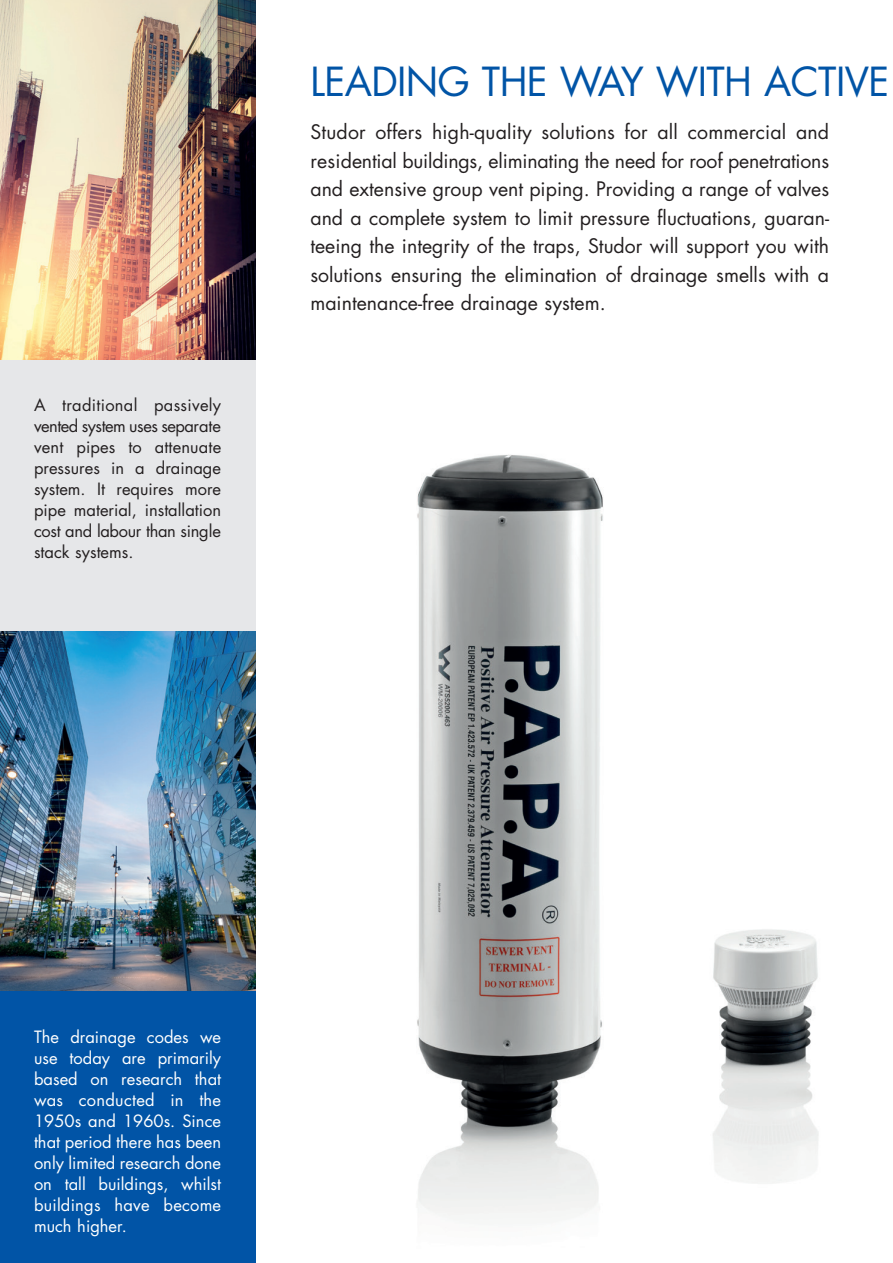
<style>
.page{position:relative;width:893px;height:1263px;background:#fff}
.page>*{position:absolute;margin:0;border:0;box-sizing:border-box;transform-origin:0 0}
.t1{font:39px "Futura Std";letter-spacing:-.015em;color:#0154a6}
.t2{font:19.5px/28.5px "Futura Std";color:#231f20;text-align:justify}
.t3{font:16.5px/21px "Futura Std";color:#fff;text-align:justify}
.t4{font:16.5px/21px "Futura Std";color:#231f20;text-align:justify}
</style>
<div class="page">
<img style="left:255px;top:253px;width:564px;height:1010px">
<div style="left:0;top:359px;width:255px;height:272px;background:#e6e7e9"></div>
<img style="left:0;top:0;width:255px;height:359px">
<div style="left:0;top:991px;width:255px;height:272px;background:#0154a6"></div>
<img style="left:0;top:631px;width:255px;height:360px">
<p class="t4" style="left:34px;top:395px;width:189px">A traditional passively vented system uses separate vent pipes to attenuate pressures in a drainage system. It requires more pipe material, installation cost and labour than single stack systems.</p>
<h1 class="t1" style="left:310px;top:57px;width:580px">LEADING THE WAY WITH ACTIVE</h1>
<p class="t2" style="left:310px;top:118px;width:520px">Studor offers high-quality solutions for all commercial and residential buildings, eliminating the need for roof penetrations and extensive group vent piping. Providing a range of valves and a complete system to limit pressure fluctuations, guaran&shy;teeing the integrity of the traps, Studor will support you with solutions ensuring the elimination of drainage smells with a maintenance-free drainage system.</p>
<p class="t3" style="left:34px;top:1026px;width:189px">The drainage codes we use today are primarily based on research that was conducted in the 1950s and 1960s. Since that period there has been only limited research done on tall buildings, whilst buildings have become much higher.</p>
</div>
